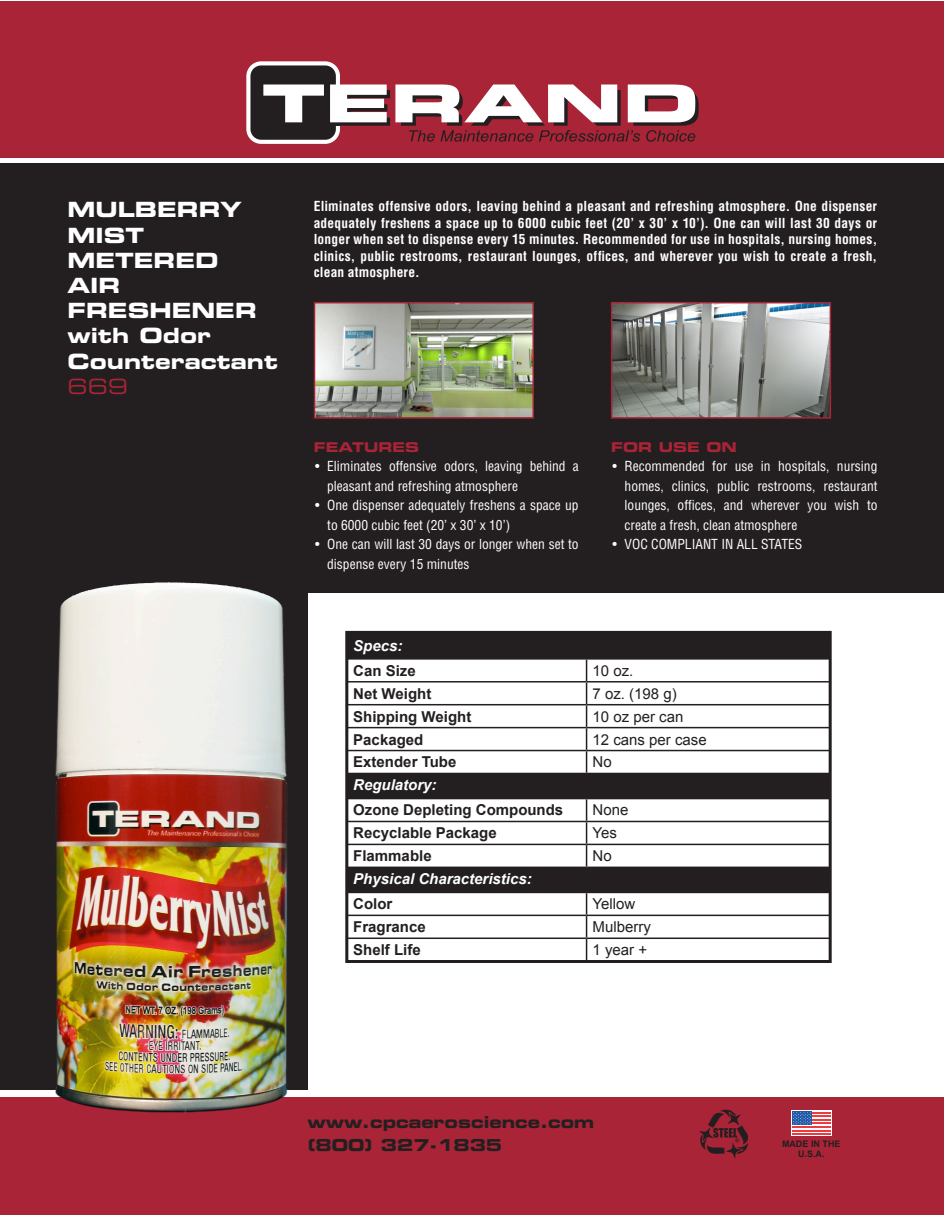
<style>
.page{position:relative;width:945px;height:1215px;background:#fff}
.page>*{position:absolute;margin:0;border:0;box-sizing:border-box;transform-origin:0 0}
.t1{font:21px/25.2px "Eurostile Bold Extended Two";color:#fff}
.t2{font:21px "Eurostile Extended Two";color:#a82436}
.t3{font:16.5px "Eurostile Bold Extended Two";color:#231f20}
.t4{font:700 15px "Arial";color:#231f20}
.t5{font:15px "Arial";color:#231f20}
.t6{font:italic 700 15px "Arial";color:#fff}
.t7{font:condensed 13.5px/19.5px "Helvetica";color:#fff}
.t8{font:700 condensed 13.5px/16.5px "Helvetica";letter-spacing:.02em;color:#fff;text-align:justify}
.t9{font:13.5px "Eurostile Bold Extended Two";color:#a82436}
.t10{font:700 9px/10.8px "Arial";color:#231f20;text-align:center}
</style>
<div class="page">
<div style="left:1px;top:163px;width:943px;height:927px;background:#231f20"></div>
<div style="left:1px;top:1px;width:943px;height:157px;background:#a82436"></div>
<div style="left:308px;top:593px;width:637px;height:622px;background:#fff"></div>
<div style="left:1px;top:1097px;width:943px;height:118px;background:#a82436"></div>
<svg style="left:246px;top:61px;width:453px;height:83px"></svg>
<img style="left:317px;top:305px;width:214px;height:111px">
<div style="left:314px;top:302px;width:220px;height:117px;border:2px solid #a82436"></div>
<img style="left:614px;top:305px;width:214px;height:111px">
<div style="left:611px;top:302px;width:220px;height:117px;border:2px solid #a82436"></div>
<img style="left:55px;top:582px;width:233px;height:531px">
<svg style="left:699px;top:1109px;width:50px;height:49px"></svg>
<svg style="left:791px;top:1111px;width:40px;height:25px"></svg>
<svg style="left:793px;top:1114px;width:37px;height:19px"></svg>
<hr style="left:792px;top:1112px;width:38px;height:2px;background:#ee3a41">
<hr style="left:792px;top:1115px;width:38px;height:2px;background:#ee3a41">
<hr style="left:792px;top:1119px;width:38px;height:2px;background:#ee3a41">
<hr style="left:792px;top:1123px;width:38px;height:1px;background:#ee3a41">
<hr style="left:792px;top:1126px;width:38px;height:2px;background:#ee3a41">
<hr style="left:792px;top:1130px;width:38px;height:1px;background:#ee3a41">
<hr style="left:792px;top:1133px;width:38px;height:2px;background:#ee3a41">
<div style="left:792px;top:1112px;width:20px;height:13px;background:#1e58a7"></div>
<svg style="left:793px;top:1112px;width:18px;height:13px"></svg>
<svg style="left:349px;top:635px;width:479px;height:257px"></svg>
<hr style="left:347px;top:658px;width:240px;height:2px;background:#231f20">
<hr style="left:587px;top:658px;width:244px;height:2px;background:#231f20">
<hr style="left:347px;top:681px;width:240px;height:2px;background:#231f20">
<hr style="left:587px;top:681px;width:244px;height:2px;background:#231f20">
<hr style="left:347px;top:704px;width:240px;height:1px;background:#231f20">
<hr style="left:587px;top:704px;width:244px;height:1px;background:#231f20">
<hr style="left:347px;top:727px;width:240px;height:1px;background:#231f20">
<hr style="left:587px;top:727px;width:244px;height:1px;background:#231f20">
<hr style="left:347px;top:750px;width:240px;height:1px;background:#231f20">
<hr style="left:587px;top:750px;width:244px;height:1px;background:#231f20">
<hr style="left:347px;top:773px;width:240px;height:1px;background:#231f20">
<hr style="left:587px;top:773px;width:244px;height:1px;background:#231f20">
<hr style="left:347px;top:798px;width:240px;height:1px;background:#231f20">
<hr style="left:587px;top:798px;width:244px;height:1px;background:#231f20">
<hr style="left:347px;top:821px;width:240px;height:1px;background:#231f20">
<hr style="left:587px;top:821px;width:244px;height:1px;background:#231f20">
<hr style="left:347px;top:844px;width:240px;height:1px;background:#231f20">
<hr style="left:587px;top:844px;width:244px;height:1px;background:#231f20">
<hr style="left:347px;top:867px;width:240px;height:1px;background:#231f20">
<hr style="left:587px;top:867px;width:244px;height:1px;background:#231f20">
<hr style="left:347px;top:892px;width:240px;height:1px;background:#231f20">
<hr style="left:587px;top:892px;width:244px;height:1px;background:#231f20">
<hr style="left:347px;top:915px;width:240px;height:1px;background:#231f20">
<hr style="left:587px;top:915px;width:244px;height:1px;background:#231f20">
<hr style="left:347px;top:938px;width:240px;height:1px;background:#231f20">
<hr style="left:587px;top:938px;width:244px;height:1px;background:#231f20">
<svg style="left:586px;top:635px;width:1px;height:324px"></svg>
<div style="left:345px;top:631px;width:487px;height:332px;border:3px solid #231f20"></div>
<p class="t1" style="left:68px;top:197px;width:176px">MULBERRY<br>MIST</p>
<p class="t1" style="left:68px;top:247px;width:152px">METERED</p>
<p class="t1" style="left:68px;top:272px;width:54px">AIR</p>
<p class="t1" style="left:68px;top:298px;width:191px">FRESHENER</p>
<p class="t1" style="left:68px;top:323px;width:145px">with Odor</p>
<p class="t1" style="left:68px;top:348px;width:212px">Counteractant</p>
<p class="t2" style="left:68px;top:372px;width:62px">669</p>
<p class="t8" style="left:314px;top:198px;width:565px">Eliminates offensive odors, leaving behind a pleasant and refreshing atmosphere. One dispenser adequately freshens a space up to 6000 cubic feet (20’ x 30’ x 10’). One can will last 30 days or longer when set to dispense every 15 minutes. Recommended for use in hospitals, nursing homes, clinics, public restrooms, restaurant lounges, offices, and wherever you wish to create a fresh, clean atmosphere.</p>
<p class="t9" style="left:314px;top:437px;width:107px">FEATURES</p>
<p class="t7" style="left:327px;top:456px;width:253px;text-indent:-12px">• Eliminates offensive odors, leaving behind a pleasant and refreshing atmosphere</p>
<p class="t7" style="left:327px;top:495px;width:253px;text-indent:-12px">• One dispenser adequately freshens a space up to 6000 cubic feet (20’ x 30’ x 10’)</p>
<p class="t7" style="left:327px;top:534px;width:253px;text-indent:-12px">• One can will last 30 days or longer when set to dispense every 15 minutes</p>
<p class="t9" style="left:611px;top:437px;width:127px">FOR USE ON</p>
<p class="t7" style="left:625px;top:456px;width:254px;text-align:justify;text-indent:-12px">• Recommended for use in hospitals, nursing homes, clinics, public restrooms, restaurant lounges, offices, and wherever you wish to create a fresh, clean atmosphere</p>
<p class="t7" style="left:613px;top:534px;width:191px">• VOC COMPLIANT IN ALL STATES</p>
<p class="t6" style="left:353px;top:635px;width:51px">Specs:</p>
<p class="t4" style="left:353px;top:661px;width:64px">Can Size</p>
<p class="t5" style="left:593px;top:661px;width:42px">10 oz.</p>
<p class="t4" style="left:353px;top:684px;width:80px">Net Weight</p>
<p class="t5" style="left:593px;top:684px;width:86px">7 oz. (198 g)</p>
<p class="t4" style="left:353px;top:706px;width:120px">Shipping Weight</p>
<p class="t5" style="left:593px;top:707px;width:92px">10 oz per can</p>
<p class="t4" style="left:353px;top:729px;width:72px">Packaged</p>
<p class="t5" style="left:593px;top:729px;width:116px">12 cans per case</p>
<p class="t4" style="left:353px;top:752px;width:105px">Extender Tube</p>
<p class="t5" style="left:593px;top:752px;width:21px">No</p>
<p class="t6" style="left:353px;top:775px;width:85px">Regulatory:</p>
<p class="t4" style="left:353px;top:800px;width:212px">Ozone Depleting Compounds</p>
<p class="t5" style="left:593px;top:800px;width:37px">None</p>
<p class="t4" style="left:353px;top:823px;width:145px">Recyclable Package</p>
<p class="t5" style="left:593px;top:823px;width:26px">Yes</p>
<p class="t4" style="left:353px;top:846px;width:80px">Flammable</p>
<p class="t5" style="left:593px;top:846px;width:21px">No</p>
<p class="t6" style="left:353px;top:869px;width:180px">Physical Characteristics:</p>
<p class="t4" style="left:353px;top:894px;width:41px">Color</p>
<p class="t5" style="left:593px;top:894px;width:44px">Yellow</p>
<p class="t4" style="left:353px;top:917px;width:74px">Fragrance</p>
<p class="t5" style="left:593px;top:917px;width:60px">Mulberry</p>
<p class="t4" style="left:353px;top:940px;width:69px">Shelf Life</p>
<p class="t5" style="left:593px;top:940px;width:56px">1 year +</p>
<p class="t3" style="left:308px;top:1111px;width:288px">www.cpcaeroscience.com</p>
<p class="t3" style="left:308px;top:1133px;width:196px">(800) 327-1835</p>
<p class="t10" style="left:782px;top:1138px;width:60px">MADE IN THE<br>U.S.A.</p>
</div>
